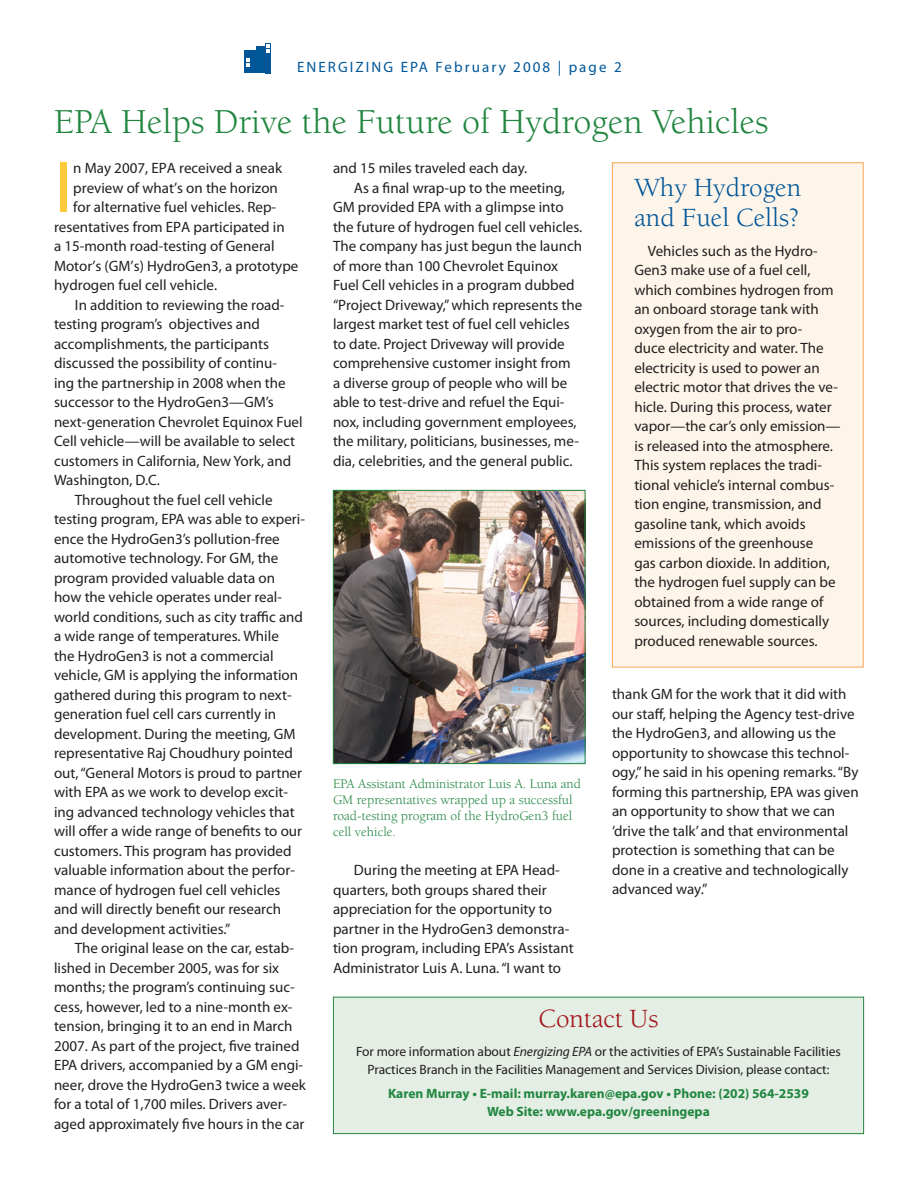
<style>
.page{position:relative;width:918px;height:1188px;background:#fff}
.page>*{position:absolute;margin:0;border:0;box-sizing:border-box;transform-origin:0 0}
.dropcap{font:69.3px "Helvetica LT Std";color:#fec93a}
.headline_small{font:36px "Berkeley Std";color:#218640}
.sidebar_head{font:27px/30px "Berkeley Std";color:#015698}
.sidebar_head-2{font:27px "Berkeley Std";color:#a21217}
.bodytext{font:15px/19.5px "Myriad Pro";color:#231f20}
.sidebar{font:15px/19.5px "Myriad Pro";color:#231f20}
.dropcap-2{font:15px "Myriad Pro";color:#231f20}
.t1{font:15px "Myriad Pro";letter-spacing:.14em;color:#015698}
.sidebar-2{font:13.5px/18px "Myriad Pro";letter-spacing:-.005em;color:#231f20;text-align:center}
.t2{font:13.5px/16.2px "Berkeley Std";color:#218640}
.sidebar-3{font:700 13.5px "Myriad Pro";color:#218640}
.s1{font-style:italic}
</style>
<div class="page">
<div style="left:244px;top:51px;width:21px;height:22px;background:#015698"></div>
<div style="left:265px;top:43px;width:6px;height:30px;background:#015698"></div>
<div style="left:256px;top:46px;width:10px;height:8px;background:#015698"></div>
<svg style="left:267px;top:45px;width:3px;height:8px"></svg>
<svg style="left:246px;top:58px;width:3px;height:8px"></svg>
<div style="left:612px;top:163px;width:251px;height:504px;background:#fef5ea"></div>
<div style="left:612px;top:162px;width:252px;height:506px;border:1px solid #f9a654"></div>
<img style="left:335px;top:492px;width:248px;height:270px">
<div style="left:333px;top:490px;width:252px;height:274px;border:1px solid #218640"></div>
<div style="left:333px;top:997px;width:531px;height:137px;background:#e4eee4"></div>
<div style="left:333px;top:997px;width:531px;height:137px;border:1px solid #218640"></div>
<p class="t1" style="left:297px;top:59px;width:326px">ENERGIZING EPA February 2008 | page 2</p>
<p class="headline_small" style="left:54px;top:103px;width:716px">EPA Helps Drive the Future of Hydrogen Vehicles</p>
<p class="sidebar_head" style="left:634px;top:173px;width:168px">Why Hydrogen and Fuel Cells?</p>
<p class="sidebar" style="left:634px;top:241px;width:208px;text-indent:14px">Vehicles such as the Hydro-<br>Gen3 make use of a fuel cell, which combines hydrogen from an onboard storage tank with oxygen from the air to pro-<br>duce electricity and water. The electricity is used to power an electric motor that drives the ve&shy;hicle. During this process, water vapor—the car’s only emission— is released into the atmosphere.<br>This system replaces the tradi&shy;tional vehicle’s internal combus&shy;tion engine, transmission, and gasoline tank, which avoids emissions of the greenhouse<br>gas carbon dioxide. In addition, the hydrogen fuel supply can be obtained from a wide range of sources, including domestically produced renewable sources.</p>
<p class="dropcap" style="left:54px;top:148px;width:21px">I</p>
<p class="dropcap-2" style="left:73px;top:160px;width:210px">n May 2007, EPA received a sneak</p>
<p class="bodytext" style="left:333px;top:159px;width:196px">and 15 miles traveled each day.</p>
<p class="bodytext" style="left:333px;top:178px;width:251px;text-indent:21px">As a final wrap-up to the meeting, GM provided EPA with a glimpse into the future of hydrogen fuel cell vehicles.<br>The company has just begun the launch of more than 100 Chevrolet Equinox Fuel Cell vehicles in a program dubbed “Project Driveway,” which represents the largest market test of fuel cell vehicles to date. Project Driveway will provide comprehensive customer insight from<br>a diverse group of people who will be able to test-drive and refuel the Equi&shy;nox, including government employees, the military, politicians, businesses, me&shy;dia, celebrities, and the general public.</p>
<p class="dropcap-2" style="left:73px;top:180px;width:206px">preview of what’s on the horizon</p>
<p class="dropcap-2" style="left:73px;top:199px;width:204px">for alternative fuel vehicles. Rep-</p>
<p class="dropcap-2" style="left:54px;top:219px;width:232px">resentatives from EPA participated in</p>
<p class="dropcap-2" style="left:54px;top:238px;width:222px">a 15-month road-testing of General</p>
<p class="dropcap-2" style="left:54px;top:258px;width:246px">Motor’s (GM’s) HydroGen3, a prototype</p>
<p class="dropcap-2" style="left:54px;top:277px;width:165px">hydrogen fuel cell vehicle.</p>
<p class="bodytext" style="left:54px;top:295px;width:250px;text-indent:21px">In addition to reviewing the road&shy;testing program’s objectives and accomplishments, the participants discussed the possibility of continu-<br>ing the partnership in 2008 when the successor to the HydroGen3—GM’s next-generation Chevrolet Equinox Fuel Cell vehicle—will be available to select customers in California, New York, and Washington, D.C.</p>
<p class="bodytext" style="left:54px;top:490px;width:253px;text-indent:21px">Throughout the fuel cell vehicle testing program, EPA was able to experi&shy;ence the HydroGen3’s pollution-free automotive technology. For GM, the program provided valuable data on how the vehicle operates under real&shy;world conditions, such as city traffic and a wide range of temperatures. While<br>the HydroGen3 is not a commercial vehicle, GM is applying the information gathered during this program to next&shy;generation fuel cell cars currently in development. During the meeting, GM representative Raj Choudhury pointed out, “General Motors is proud to partner with EPA as we work to develop excit&shy;ing advanced technology vehicles that will offer a wide range of benefits to our customers. This program has provided valuable information about the perfor&shy;mance of hydrogen fuel cell vehicles and will directly benefit our research and development activities.”</p>
<p class="bodytext" style="left:54px;top:939px;width:253px;text-indent:21px">The original lease on the car, estab&shy;lished in December 2005, was for six months; the program’s continuing suc&shy;cess, however, led to a nine-month ex&shy;tension, bringing it to an end in March 2007. As part of the project, five trained EPA drivers, accompanied by a GM engi&shy;neer, drove the HydroGen3 twice a week for a total of 1,700 miles. Drivers aver&shy;aged approximately five hours in the car</p>
<p class="bodytext" style="left:612px;top:685px;width:248px">thank GM for the work that it did with our staff, helping the Agency test-drive the HydroGen3, and allowing us the opportunity to showcase this technol&shy;ogy,” he said in his opening remarks. “By forming this partnership, EPA was given an opportunity to show that we can ‘drive the talk’ and that environmental protection is something that can be done in a creative and technologically advanced way.”</p>
<p class="t2" style="left:333px;top:775px;width:249px">EPA Assistant Administrator Luis A. Luna and GM representatives wrapped up a successful road-testing program of the HydroGen3 fuel cell vehicle.</p>
<p class="bodytext" style="left:333px;top:861px;width:242px;text-indent:21px">During the meeting at EPA Head&shy;quarters, both groups shared their appreciation for the opportunity to partner in the HydroGen3 demonstra&shy;tion program, including EPA’s Assistant Administrator Luis A. Luna. “I want to</p>
<p class="sidebar_head-2" style="left:539px;top:1004px;width:121px">Contact Us</p>
<p class="sidebar-2" style="left:356px;top:1043px;width:486px">For more information about <span class="s1">Energizing EPA</span> or the activities of EPA’s Sustainable Facilities<br>Practices Branch in the Facilities Management and Services Division, please contact:</p>
<p class="sidebar-3" style="left:388px;top:1085px;width:422px">Karen Murray • E-mail: murray.karen@epa.gov • Phone: (202) 564-2539</p>
<p class="sidebar-3" style="left:487px;top:1103px;width:224px">Web Site: www.epa.gov/greeningepa</p>
</div>
